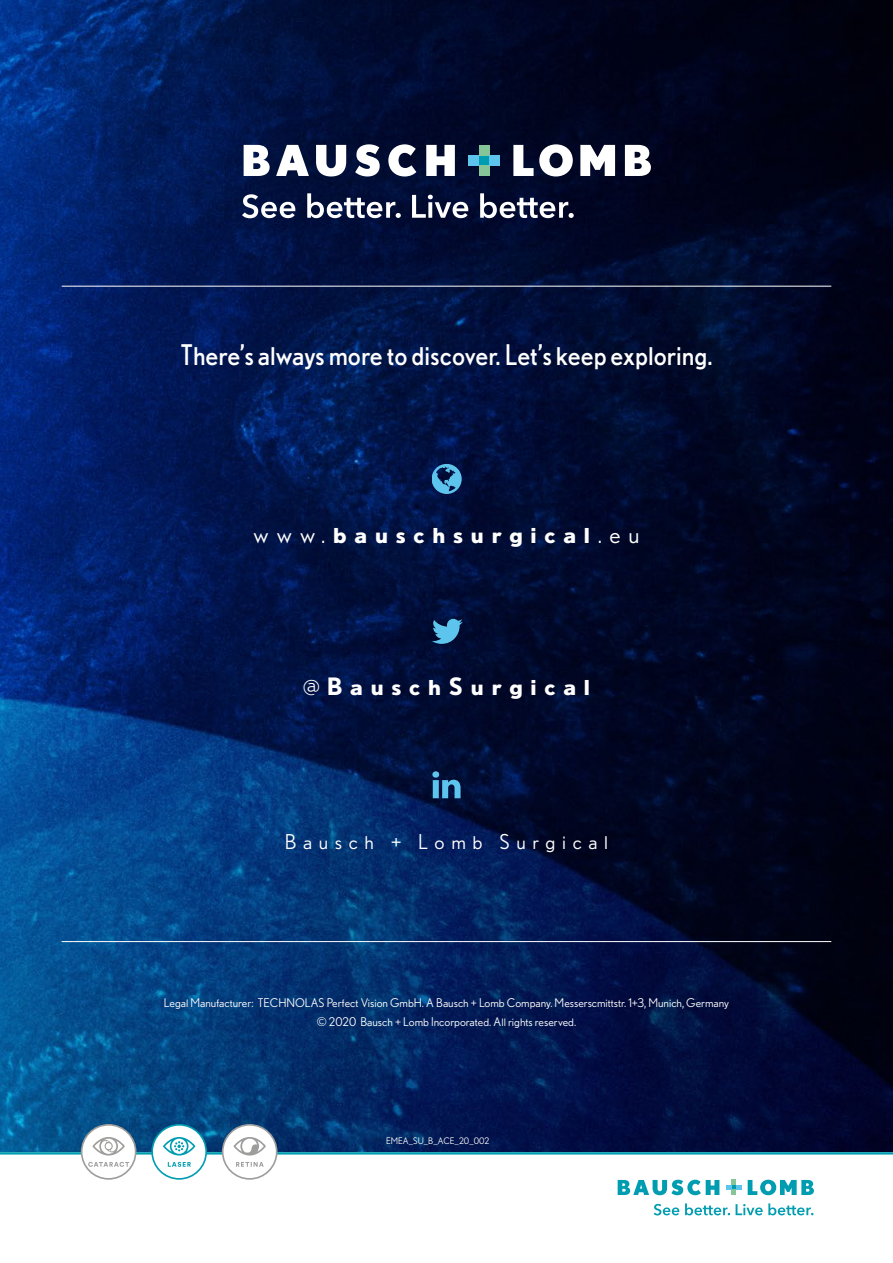
<style>
.page{position:relative;width:893px;height:1263px;background:#fff}
.page>*{position:absolute;margin:0;border:0;box-sizing:border-box;transform-origin:0 0}
.t1{font:28.5px "Nobel BL";color:#fff;scale:.93 1}
.t2{font:700 24px "Nobel BL";letter-spacing:.325em;color:#fff}
.t3{font:20.4px "Nobel BL";letter-spacing:.325em;color:#fff}
.t4{font:12px/19.5px "Nobel BL";color:#fff;text-align:center}
.t5{font:9px "Nobel BL";color:#fff}
.s1{font-weight:400}
.s2{font-weight:400;font-size:20.4px}
</style>
<div class="page">
<img style="left:0;top:0;width:893px;height:1152px">
<svg style="left:244px;top:145px;width:26px;height:31px"></svg>
<svg style="left:276px;top:145px;width:33px;height:31px"></svg>
<svg style="left:316px;top:145px;width:30px;height:31px"></svg>
<svg style="left:355px;top:144px;width:25px;height:32px"></svg>
<svg style="left:388px;top:144px;width:28px;height:32px"></svg>
<svg style="left:426px;top:145px;width:29px;height:31px"></svg>
<svg style="left:513px;top:144px;width:60px;height:32px"></svg>
<svg style="left:580px;top:145px;width:35px;height:31px"></svg>
<svg style="left:625px;top:145px;width:26px;height:31px"></svg>
<div style="left:479px;top:155px;width:10px;height:10px;background:#009db1"></div>
<div style="left:479px;top:145px;width:10px;height:10px;background:#85c597"></div>
<div style="left:479px;top:165px;width:10px;height:11px;background:#85c597"></div>
<div style="left:469px;top:155px;width:10px;height:10px;background:#5dc5ed"></div>
<div style="left:489px;top:155px;width:11px;height:10px;background:#5dc5ed"></div>
<svg style="left:242px;top:193px;width:332px;height:25px"></svg>
<svg style="left:618px;top:1180px;width:101px;height:15px"></svg>
<svg style="left:748px;top:1180px;width:66px;height:15px"></svg>
<svg style="left:726px;top:1180px;width:15px;height:15px"></svg>
<svg style="left:654px;top:1203px;width:159px;height:12px"></svg>
<hr style="left:0;top:1152px;width:893px;height:2px;background:#009db1">
<hr style="left:62px;top:941px;width:769px;height:1px;background:#fff">
<hr style="left:62px;top:286px;width:769px;height:1px;background:#fff">
<svg style="left:432px;top:619px;width:31px;height:25px"></svg>
<svg style="left:432px;top:771px;width:29px;height:27px"></svg>
<svg style="left:432px;top:464px;width:30px;height:30px"></svg>
<div style="left:82px;top:1125px;width:54px;height:54px;background:#fff;border-radius:50%"></div>
<div style="left:81px;top:1124px;width:55px;height:56px;border:2px solid #9d9d9c;border-radius:50%"></div>
<svg style="left:88px;top:1162px;width:41px;height:5px"></svg>
<svg style="left:93px;top:1137px;width:32px;height:18px"></svg>
<div style="left:152px;top:1125px;width:54px;height:54px;background:#fff;border-radius:50%"></div>
<div style="left:151px;top:1124px;width:56px;height:56px;border:2px solid #009db1;border-radius:50%"></div>
<svg style="left:168px;top:1162px;width:23px;height:5px"></svg>
<svg style="left:163px;top:1137px;width:32px;height:18px"></svg>
<div style="left:223px;top:1125px;width:54px;height:54px;background:#fff;border-radius:50%"></div>
<div style="left:222px;top:1124px;width:56px;height:56px;border:2px solid #9d9d9c;border-radius:50%"></div>
<svg style="left:236px;top:1162px;width:28px;height:5px"></svg>
<svg style="left:234px;top:1137px;width:32px;height:18px"></svg>
<h1 class="t1" style="left:180px;top:338px;width:574px">There’s always more to discover. Let’s keep exploring.</h1>
<h2 class="t2" style="left:253px;top:520px;width:388px"><span class="s1">www.</span>bauschsurgical<span class="s1">.eu</span></h2>
<h2 class="t2" style="left:303px;top:672px;width:289px"><span class="s2">@</span>BauschSurgical</h2>
<h3 class="t3" style="left:285px;top:830px;width:325px">Bausch + Lomb Surgical</h3>
<p class="t4" style="left:164px;top:992px;width:567px">Legal Manufacturer: TECHNOLAS Perfect Vision GmbH. A Bausch + Lomb Company. Messerscmittstr. 1+3, Munich, Germany © 2020 Bausch + Lomb Incorporated. All rights reserved.</p>
<p class="t5" style="left:386px;top:1136px;width:105px">EMEA_SU_B_ACE_20_002</p>
</div>
